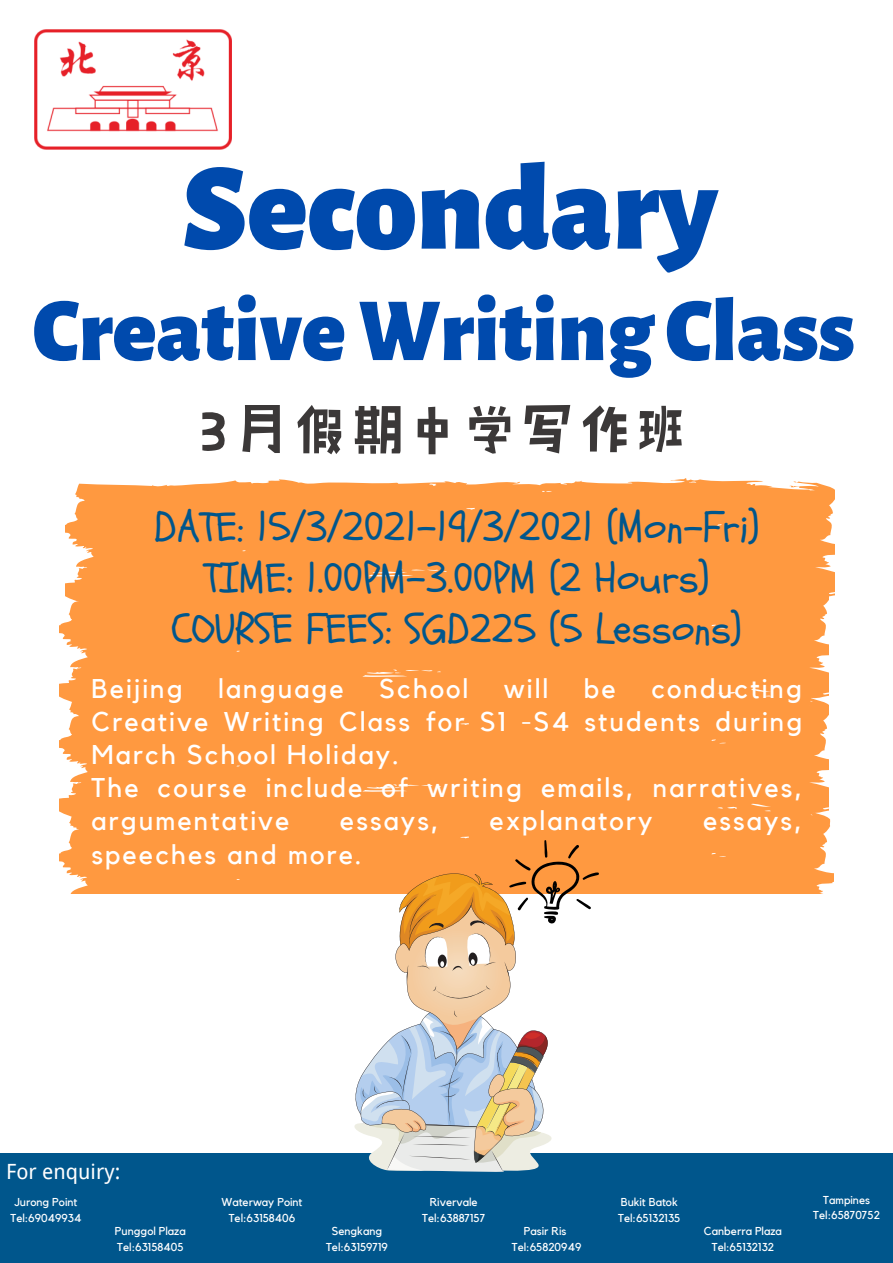
<style>
.page{position:relative;width:893px;height:1263px;background:#fff}
.page>*{position:absolute;margin:0;border:0;box-sizing:border-box;transform-origin:0 0}
.t1{font:900 123.82px "Alegreya Sans";color:#004aad}
.t2{font:900 90.07px "Alegreya Sans";color:#004aad}
.t3{font:57px "HY Hei Li Zhi Ti J";color:#3b3838}
.t4{font:42px "Schoolbell";color:#00568c}
.t5{font:27px/33.2px "Kollektif";letter-spacing:.08em;color:#fff;text-align:justify}
.t6{font:21px "Wen Quan Yi Micro Hei";color:#fff}
.t7{font:11.48px "Kollektif";color:#fff}
</style>
<div class="page">
<svg style="left:65px;top:478px;width:769px;height:123px;background:#ffa04e"></svg>
<div style="left:0;top:1153px;width:893px;height:110px;background:#00568c"></div>
<img style="left:35px;top:29px;width:196px;height:120px">
<div style="left:59px;top:578px;width:769px;height:115px;background:#ff9940"></div>
<div style="left:59px;top:693px;width:769px;height:114px;background:#ff9940"></div>
<div style="left:59px;top:807px;width:774px;height:86px;background:#ff9940"></div>
<svg style="left:353px;top:840px;width:246px;height:332px"></svg>
<p class="t1" style="left:182px;top:150px;width:537px">Secondary</p>
<p class="t2" style="left:33px;top:288px;width:823px">CreativeWriting Class</p>
<p class="t3" style="left:198px;top:401px;width:493px">3月假期中学写作班</p>
<p class="t4" style="left:154px;top:499px;width:607px">DATE: 15/3/2021-19/3/2021 (Mon-Fri)</p>
<p class="t4" style="left:204px;top:550px;width:507px">TIME: 1.00PM-3.00PM (2 Hours)</p>
<p class="t4" style="left:171px;top:601px;width:572px">COURSE FEES: SGD225 (5 Lessons)</p>
<p class="t5" style="left:91px;top:672px;width:712px;text-indent:560px">conducting Creative Writing Class for S1 -S4 students during March School Holiday.</p>
<p class="t5" style="left:91px;top:772px;width:713px">The course include of writing emails, narratives, argumentative</p>
<p class="t5" style="left:91px;top:672px;width:93px">Beijing</p>
<p class="t5" style="left:218px;top:672px;width:127px">language</p>
<p class="t5" style="left:379px;top:672px;width:90px">School</p>
<p class="t5" style="left:504px;top:672px;width:46px">will</p>
<p class="t5" style="left:584px;top:672px;width:34px">be</p>
<p class="t5" style="left:340px;top:805px;width:101px">essays,</p>
<p class="t5" style="left:489px;top:805px;width:165px">explanatory</p>
<p class="t5" style="left:703px;top:805px;width:101px">essays,</p>
<p class="t5" style="left:91px;top:838px;width:272px">speeches and more.</p>
<p class="t6" style="left:6px;top:1159px;width:116px">For enquiry:</p>
<p class="t7" style="left:14px;top:1196px;width:65px">Jurong Point</p>
<p class="t7" style="left:10px;top:1212px;width:73px">Tel:69049934</p>
<p class="t7" style="left:115px;top:1226px;width:72px">Punggol Plaza</p>
<p class="t7" style="left:117px;top:1241px;width:68px">Tel:63158405</p>
<p class="t7" style="left:221px;top:1196px;width:83px">Waterway Point</p>
<p class="t7" style="left:229px;top:1212px;width:68px">Tel:63158406</p>
<p class="t7" style="left:332px;top:1226px;width:52px">Sengkang</p>
<p class="t7" style="left:326px;top:1241px;width:63px">Tel:63159719</p>
<p class="t7" style="left:430px;top:1196px;width:49px">Rivervale</p>
<p class="t7" style="left:422px;top:1212px;width:65px">Tel:63887157</p>
<p class="t7" style="left:524px;top:1226px;width:44px">Pasir Ris</p>
<p class="t7" style="left:512px;top:1241px;width:71px">Tel:65820949</p>
<p class="t7" style="left:621px;top:1196px;width:58px">Bukit Batok</p>
<p class="t7" style="left:618px;top:1212px;width:64px">Tel:65132135</p>
<p class="t7" style="left:704px;top:1226px;width:79px">Canberra Plaza</p>
<p class="t7" style="left:711px;top:1241px;width:64px">Tel:65132132</p>
<p class="t7" style="left:823px;top:1194px;width:48px">Tampines</p>
<p class="t7" style="left:813px;top:1210px;width:68px">Tel:65870752</p>
</div>
